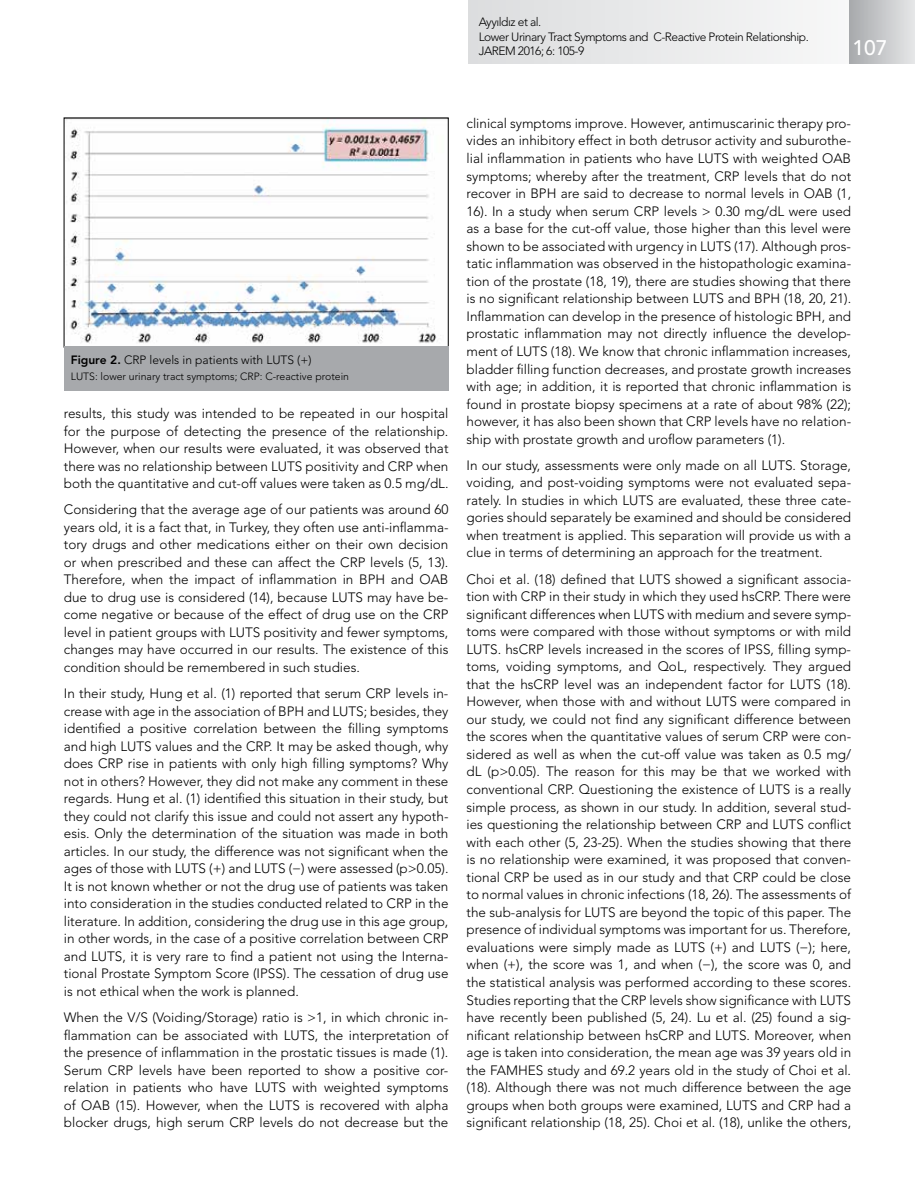
<style>
.page{position:relative;width:915px;height:1191px;background:#fff}
.page>*{position:absolute;margin:0;border:0;box-sizing:border-box;transform-origin:0 0}
.t1{font:500 21px "Avenir LT Std";color:#fff}
.t2{font:300 13.5px/17.5px "Avenir LT Std";color:#000;text-align:justify}
.t3{font:300 12px/14.4px "Avenir LT Std";letter-spacing:-.04em;color:#000}
.t4{font:300 12px "Avenir LT Std";color:#000}
.t5{font:300 10.5px "Avenir LT Std";color:#000}
.s1{font-weight:800}
</style>
<div class="page">
<div style="left:469px;top:0;width:443px;height:64px;background:linear-gradient(to bottom,#eaeaeb,#eaeaeb)"></div>
<div style="left:849px;top:0;width:65px;height:64px;background:linear-gradient(to right,#a7a9ac,#e5e6e7)"></div>
<img style="left:66px;top:120px;width:371px;height:223px">
<div style="left:64px;top:347px;width:384px;height:44px;background:#a7a9ac"></div>
<p class="t3" style="left:478px;top:15px;width:331px">Ayyıldız et al.<br>Lower Urinary Tract Symptoms and C-Reactive Protein Relationship.<br>JAREM 2016; 6: 105-9</p>
<h1 class="t1" style="left:852px;top:35px;width:37px">107</h1>
<p class="t4" style="left:71px;top:352px;width:242px"><span class="s1">Figure 2.</span> CRP levels in patients with LUTS (+)</p>
<p class="t5" style="left:71px;top:370px;width:279px">LUTS: lower urinary tract symptoms; CRP: C-reactive protein</p>
<p class="t2" style="left:64px;top:404px;width:386px">results, this study was intended to be repeated in our hospital for the purpose of detecting the presence of the relationship.<br>However, when our results were evaluated, it was observed that there was no relationship between LUTS positivity and CRP when both the quantitative and cut-off values were taken as 0.5 mg/dL.</p>
<p class="t2" style="left:64px;top:501px;width:386px">Considering that the average age of our patients was around 60 years old, it is a fact that, in Turkey, they often use anti-inflamma&shy;tory drugs and other medications either on their own decision or when prescribed and these can affect the CRP levels (5, 13).<br>Therefore, when the impact of inflammation in BPH and OAB due to drug use is considered (14), because LUTS may have be&shy;come negative or because of the effect of drug use on the CRP level in patient groups with LUTS positivity and fewer symptoms, changes may have occurred in our results. The existence of this condition should be remembered in such studies.</p>
<p class="t2" style="left:64px;top:684px;width:386px">In their study, Hung et al. (1) reported that serum CRP levels in&shy;crease with age in the association of BPH and LUTS; besides, they identified a positive correlation between the filling symptoms and high LUTS values and the CRP. It may be asked though, why does CRP rise in patients with only high filling symptoms? Why not in others? However, they did not make any comment in these regards. Hung et al. (1) identified this situation in their study, but they could not clarify this issue and could not assert any hypoth&shy;esis. Only the determination of the situation was made in both articles. In our study, the difference was not significant when the ages of those with LUTS (+) and LUTS (−) were assessed (p&gt;0.05).<br>It is not known whether or not the drug use of patients was taken into consideration in the studies conducted related to CRP in the literature. In addition, considering the drug use in this age group, in other words, in the case of a positive correlation between CRP and LUTS, it is very rare to find a patient not using the Interna&shy;tional Prostate Symptom Score (IPSS). The cessation of drug use is not ethical when the work is planned.</p>
<p class="t2" style="left:64px;top:1008px;width:386px">When the V/S (Voiding/Storage) ratio is &gt;1, in which chronic in&shy;flammation can be associated with LUTS, the interpretation of the presence of inflammation in the prostatic tissues is made (1).<br>Serum CRP levels have been reported to show a positive cor&shy;relation in patients who have LUTS with weighted symptoms of OAB (15). However, when the LUTS is recovered with alpha blocker drugs, high serum CRP levels do not decrease but the</p>
<p class="t2" style="left:466px;top:114px;width:386px">clinical symptoms improve. However, antimuscarinic therapy pro&shy;vides an inhibitory effect in both detrusor activity and suburothe&shy;lial inflammation in patients who have LUTS with weighted OAB symptoms; whereby after the treatment, CRP levels that do not recover in BPH are said to decrease to normal levels in OAB (1, 16). In a study when serum CRP levels &gt; 0.30 mg/dL were used as a base for the cut-off value, those higher than this level were shown to be associated with urgency in LUTS (17). Although pros&shy;tatic inflammation was observed in the histopathologic examina&shy;tion of the prostate (18, 19), there are studies showing that there is no significant relationship between LUTS and BPH (18, 20, 21).<br>Inflammation can develop in the presence of histologic BPH, and prostatic inflammation may not directly influence the develop&shy;ment of LUTS (18). We know that chronic inflammation increases, bladder filling function decreases, and prostate growth increases with age; in addition, it is reported that chronic inflammation is found in prostate biopsy specimens at a rate of about 98% (22); however, it has also been shown that CRP levels have no relation&shy;ship with prostate growth and uroflow parameters (1).</p>
<p class="t2" style="left:466px;top:456px;width:386px">In our study, assessments were only made on all LUTS. Storage, voiding, and post-voiding symptoms were not evaluated sepa&shy;rately. In studies in which LUTS are evaluated, these three cate&shy;gories should separately be examined and should be considered when treatment is applied. This separation will provide us with a clue in terms of determining an approach for the treatment.</p>
<p class="t2" style="left:466px;top:570px;width:386px">Choi et al. (18) defined that LUTS showed a significant associa&shy;tion with CRP in their study in which they used hsCRP. There were significant differences when LUTS with medium and severe symp&shy;toms were compared with those without symptoms or with mild LUTS. hsCRP levels increased in the scores of IPSS, filling symp&shy;toms, voiding symptoms, and QoL, respectively. They argued that the hsCRP level was an independent factor for LUTS (18).<br>However, when those with and without LUTS were compared in our study, we could not find any significant difference between the scores when the quantitative values of serum CRP were con&shy;sidered as well as when the cut-off value was taken as 0.5 mg/ dL (p&gt;0.05). The reason for this may be that we worked with conventional CRP. Questioning the existence of LUTS is a really simple process, as shown in our study. In addition, several stud&shy;ies questioning the relationship between CRP and LUTS conflict with each other (5, 23-25). When the studies showing that there is no relationship were examined, it was proposed that conven&shy;tional CRP be used as in our study and that CRP could be close to normal values in chronic infections (18, 26). The assessments of the sub-analysis for LUTS are beyond the topic of this paper. The presence of individual symptoms was important for us. Therefore, evaluations were simply made as LUTS (+) and LUTS (−); here, when (+), the score was 1, and when (−), the score was 0, and the statistical analysis was performed according to these scores.<br>Studies reporting that the CRP levels show significance with LUTS have recently been published (5, 24). Lu et al. (25) found a sig&shy;nificant relationship between hsCRP and LUTS. Moreover, when age is taken into consideration, the mean age was 39 years old in the FAMHES study and 69.2 years old in the study of Choi et al. (18). Although there was not much difference between the age groups when both groups were examined, LUTS and CRP had a significant relationship (18, 25). Choi et al. (18), unlike the others,</p>
</div>
